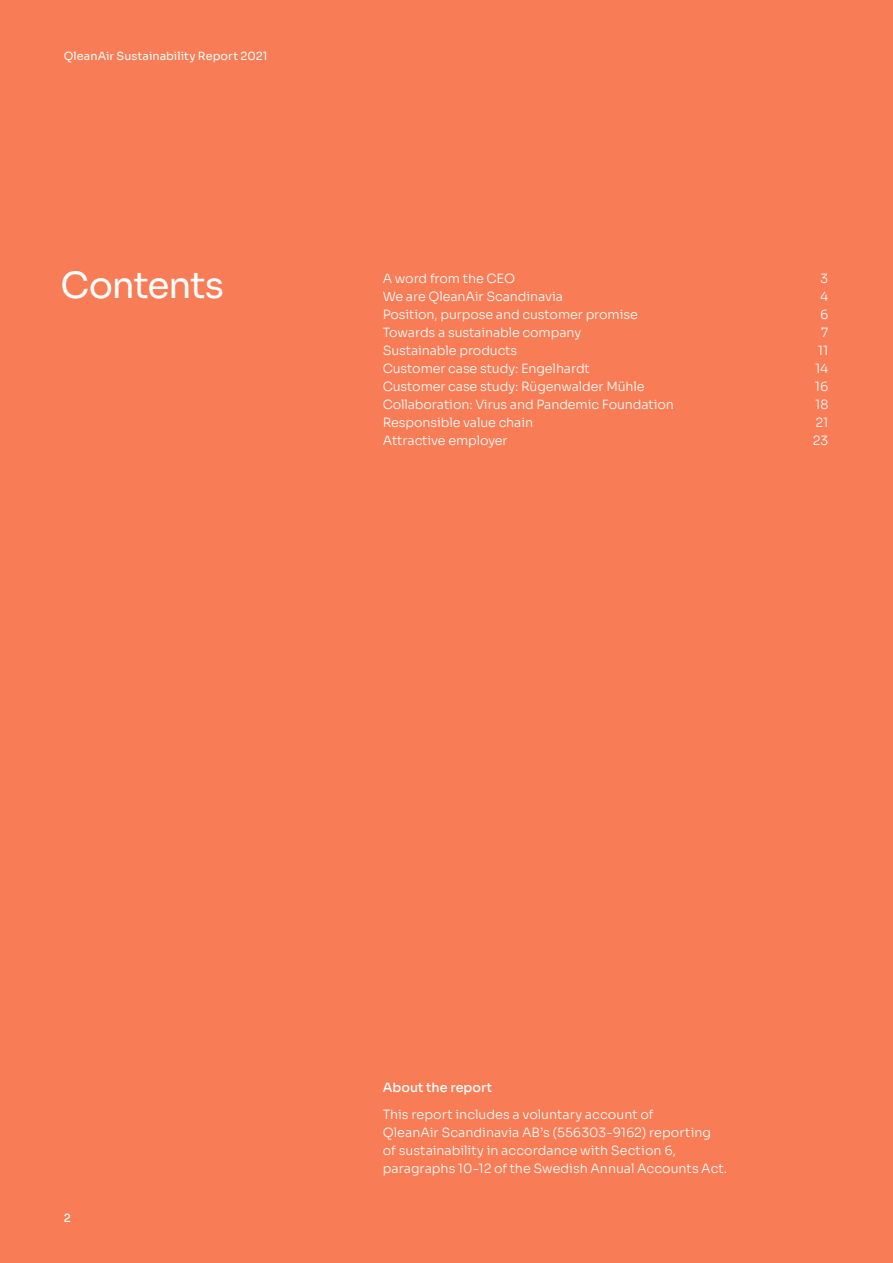
<style>
.page{position:relative;width:893px;height:1263px;background:#f87c56}
.page>*{position:absolute;margin:0;border:0;box-sizing:border-box;transform-origin:0 0}
.t1{font:36px "Sora";letter-spacing:-.03em;color:#fff}
.t2{font:300 12.75px/18px "Sora";letter-spacing:-.01em;color:#fff}
.t3{font:500 12.75px "Sora";letter-spacing:.005em;color:#fff}
.t4{font:11.25px "Sora";letter-spacing:.005em;color:#fff}
.t5{font:500 11.25px "Sora";color:#fff}
</style>
<div class="page">
<p class="t4" style="left:64px;top:47px;width:205px">QleanAir Sustainability Report 2021</p>
<h1 class="t1" style="left:61px;top:256px;width:165px">Contents</h1>
<p class="t2" style="left:383px;top:268px;width:134px">A word from the CEO</p>
<p class="t2" style="left:821px;top:268px;width:9px">3</p>
<p class="t2" style="left:383px;top:286px;width:182px">We are QleanAir Scandinavia</p>
<p class="t2" style="left:820px;top:286px;width:10px">4</p>
<p class="t2" style="left:383px;top:304px;width:257px">Position, purpose and customer promise</p>
<p class="t2" style="left:820px;top:304px;width:10px">6</p>
<p class="t2" style="left:383px;top:322px;width:200px">Towards a sustainable company</p>
<p class="t2" style="left:821px;top:322px;width:9px">7</p>
<p class="t2" style="left:383px;top:340px;width:136px">Sustainable products</p>
<p class="t2" style="left:818px;top:340px;width:12px">11</p>
<p class="t2" style="left:383px;top:358px;width:209px">Customer case study: Engelhardt</p>
<p class="t2" style="left:815px;top:358px;width:15px">14</p>
<p class="t2" style="left:383px;top:376px;width:263px">Customer case study: Rügenwalder Mühle</p>
<p class="t2" style="left:815px;top:376px;width:15px">16</p>
<p class="t2" style="left:383px;top:394px;width:293px">Collaboration: Virus and Pandemic Foundation</p>
<p class="t2" style="left:815px;top:394px;width:15px">18</p>
<p class="t2" style="left:383px;top:412px;width:152px">Responsible value chain</p>
<p class="t2" style="left:815px;top:412px;width:15px">21</p>
<p class="t2" style="left:383px;top:430px;width:127px">Attractive employer</p>
<p class="t2" style="left:813px;top:430px;width:17px">23</p>
<p class="t5" style="left:64px;top:1209px;width:9px">2</p>
<p class="t3" style="left:383px;top:1077px;width:111px">About the report</p>
<p class="t2" style="left:383px;top:1104px;width:346px">This report includes a voluntary account of<br>QleanAir Scandinavia AB’s (556303-9162) reporting of sustainability in accordance with Section 6, paragraphs 10-12 of the Swedish Annual Accounts Act.</p>
</div>
